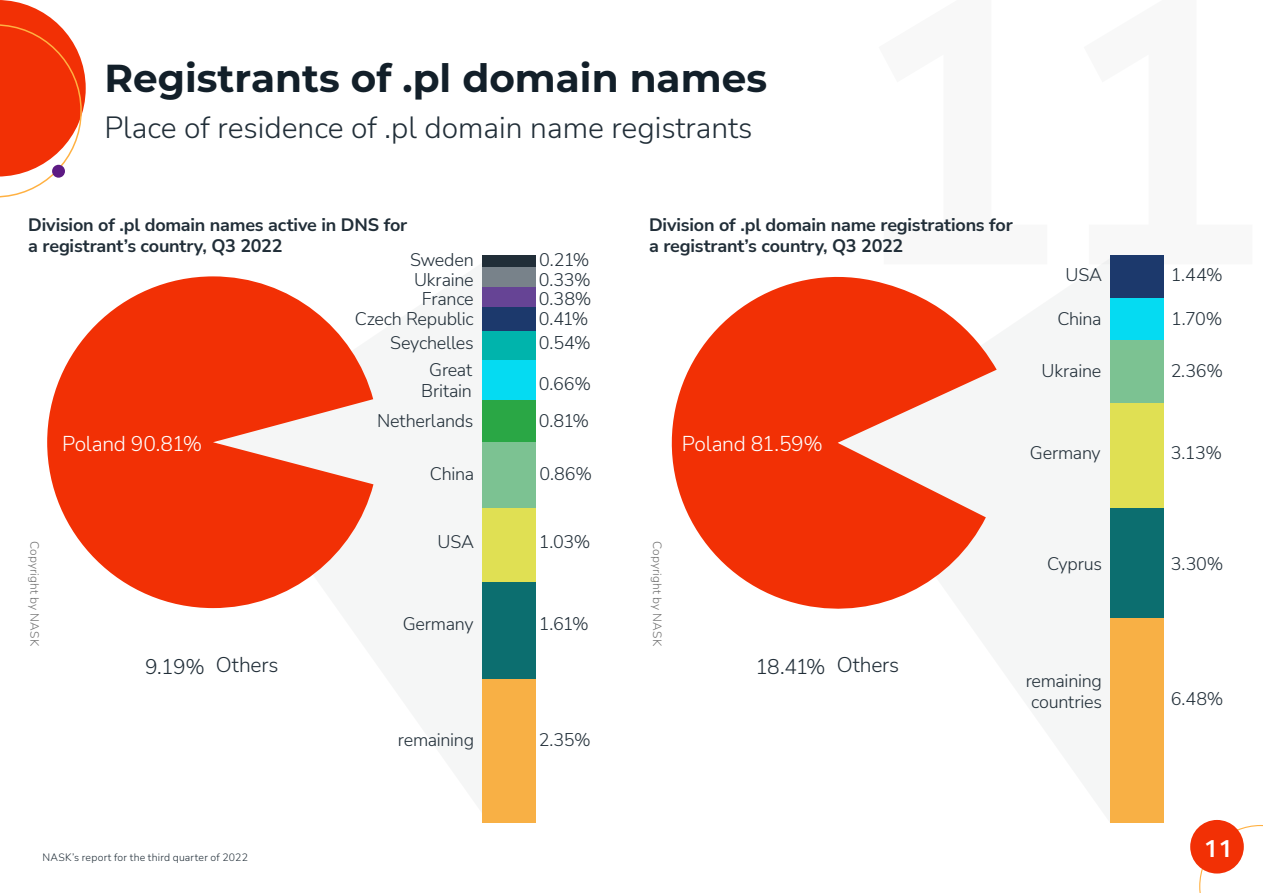
<style>
.page{position:relative;width:1263px;height:893px;background:#fff}
.page>*{position:absolute;margin:0;border:0;box-sizing:border-box;transform-origin:0 0}
.t1{font:700 39px "Montserrat";color:#121f29}
.t2{font:300 30px "Nunito Sans";color:#212e38}
.t3{font:700 24px "Nunito Sans";color:#fff}
.t4{font:300 21px "Nunito Sans";letter-spacing:-.015em;color:#fff}
.t5{font:300 21px "Nunito Sans";letter-spacing:-.01em;color:#212e38}
.t6{font:300 18px/21px "Nunito Sans";letter-spacing:-.015em;color:#212e38;text-align:center}
.t7{font:700 18px/21px "Nunito Sans";letter-spacing:-.01em;color:#212e38}
.t8{font:300 12px "Nunito";letter-spacing:.015em;color:#707070}
.t9{font:300 10.5px "Nunito Sans";letter-spacing:.02em;color:#212e38}
</style>
<div class="page">
<svg style="left:1199px;top:825px;width:64px;height:68px"></svg>
<div style="left:1190px;top:820px;width:54px;height:53px;background:#f23005;border-radius:50%"></div>
<svg style="left:47px;top:276px;width:326px;height:332px;fill:#f23005"></svg>
<svg style="left:671px;top:276px;width:326px;height:333px;fill:#f23005"></svg>
<div style="left:482px;top:255px;width:53px;height:13px;background:#212e38"></div>
<div style="left:482px;top:267px;width:53px;height:21px;background:#78828a"></div>
<div style="left:482px;top:330px;width:53px;height:30px;background:#00b4ac"></div>
<div style="left:482px;top:306px;width:53px;height:25px;background:#1c396c"></div>
<div style="left:1110px;top:255px;width:53px;height:43px;background:#1c396c"></div>
<div style="left:482px;top:287px;width:53px;height:20px;background:#664495"></div>
<div style="left:482px;top:360px;width:53px;height:41px;background:#05dbf2"></div>
<div style="left:1110px;top:298px;width:53px;height:44px;background:#05dbf2"></div>
<div style="left:482px;top:400px;width:53px;height:42px;background:#2aa745"></div>
<div style="left:482px;top:442px;width:53px;height:66px;background:#7cc292"></div>
<div style="left:1110px;top:341px;width:53px;height:62px;background:#7cc292"></div>
<div style="left:482px;top:508px;width:53px;height:74px;background:#e0e053"></div>
<div style="left:1110px;top:403px;width:53px;height:105px;background:#e0e053"></div>
<div style="left:482px;top:582px;width:53px;height:98px;background:#0c6e6f"></div>
<div style="left:1110px;top:508px;width:53px;height:110px;background:#0c6e6f"></div>
<div style="left:482px;top:680px;width:53px;height:143px;background:#f8b045"></div>
<div style="left:1110px;top:618px;width:53px;height:205px;background:#f8b045"></div>
<svg style="left:0;top:0;width:86px;height:198px"></svg>
<div style="left:52px;top:165px;width:13px;height:13px;background:#5d1a83;border-radius:50%"></div>
<h1 class="t1" style="left:105px;top:50px;width:664px">Registrants of .pl domain names</h1>
<h2 class="t2" style="left:105px;top:107px;width:649px">Place of residence of .pl domain name registrants</h2>
<p class="t7" style="left:28px;top:213px;width:381px">Division of .pl domain names active in DNS for a registrant’s country, Q3 2022</p>
<p class="t7" style="left:649px;top:213px;width:365px">Division of .pl domain name registrations for a registrant’s country, Q3 2022</p>
<p class="t6" style="left:410px;top:248px;width:65px">Sweden</p>
<p class="t6" style="left:539px;top:248px;width:52px">0.21%</p>
<p class="t6" style="left:422px;top:288px;width:53px">France</p>
<p class="t6" style="left:539px;top:288px;width:54px">0.38%</p>
<p class="t6" style="left:414px;top:268px;width:61px">Ukraine</p>
<p class="t6" style="left:539px;top:268px;width:54px">0.33%</p>
<p class="t6" style="left:1065px;top:263px;width:38px">USA</p>
<p class="t6" style="left:1171px;top:263px;width:53px">1.44%</p>
<p class="t6" style="left:355px;top:308px;width:120px">Czech Republic</p>
<p class="t6" style="left:539px;top:308px;width:51px">0.41%</p>
<p class="t6" style="left:1057px;top:308px;width:46px">China</p>
<p class="t6" style="left:1171px;top:308px;width:53px">1.70%</p>
<p class="t6" style="left:421px;top:358px;width:52px">Great<br>Britain</p>
<p class="t6" style="left:390px;top:332px;width:85px">Seychelles</p>
<p class="t6" style="left:539px;top:332px;width:53px">0.54%</p>
<p class="t6" style="left:1042px;top:359px;width:61px">Ukraine</p>
<p class="t6" style="left:1171px;top:359px;width:54px">2.36%</p>
<p class="t6" style="left:539px;top:372px;width:54px">0.66%</p>
<p class="t6" style="left:377px;top:409px;width:98px">Netherlands</p>
<p class="t6" style="left:539px;top:409px;width:52px">0.81%</p>
<p class="t4" style="left:62px;top:430px;width:141px">Poland 90.81%</p>
<p class="t4" style="left:682px;top:430px;width:142px">Poland 81.59%</p>
<p class="t6" style="left:430px;top:462px;width:46px">China</p>
<p class="t6" style="left:539px;top:462px;width:54px">0.86%</p>
<p class="t6" style="left:438px;top:530px;width:38px">USA</p>
<p class="t6" style="left:539px;top:530px;width:53px">1.03%</p>
<p class="t8" style="left:43px;top:541px;width:107px;rotate:90deg">Copyright by NASK</p>
<p class="t8" style="left:666px;top:541px;width:107px;rotate:90deg">Copyright by NASK</p>
<p class="t5" style="left:145px;top:650px;width:135px">9.19% Others</p>
<p class="t5" style="left:755px;top:651px;width:145px">18.41% Others</p>
<p class="t6" style="left:403px;top:612px;width:72px">Germany</p>
<p class="t6" style="left:539px;top:612px;width:51px">1.61%</p>
<p class="t9" style="left:43px;top:850px;width:207px">NASK’s report for the third quarter of 2022</p>
<p class="t6" style="left:398px;top:728px;width:78px">remaining</p>
<p class="t6" style="left:539px;top:728px;width:53px">2.35%</p>
<p class="t6" style="left:1030px;top:442px;width:72px">Germany</p>
<p class="t6" style="left:1171px;top:442px;width:53px">3.13%</p>
<p class="t6" style="left:1047px;top:553px;width:56px">Cyprus</p>
<p class="t6" style="left:1171px;top:553px;width:54px">3.30%</p>
<p class="t6" style="left:1026px;top:670px;width:78px">remaining countries</p>
<p class="t6" style="left:1171px;top:687px;width:54px">6.48%</p>
<h3 class="t3" style="left:1204px;top:831px;width:30px">11</h3>
</div>
